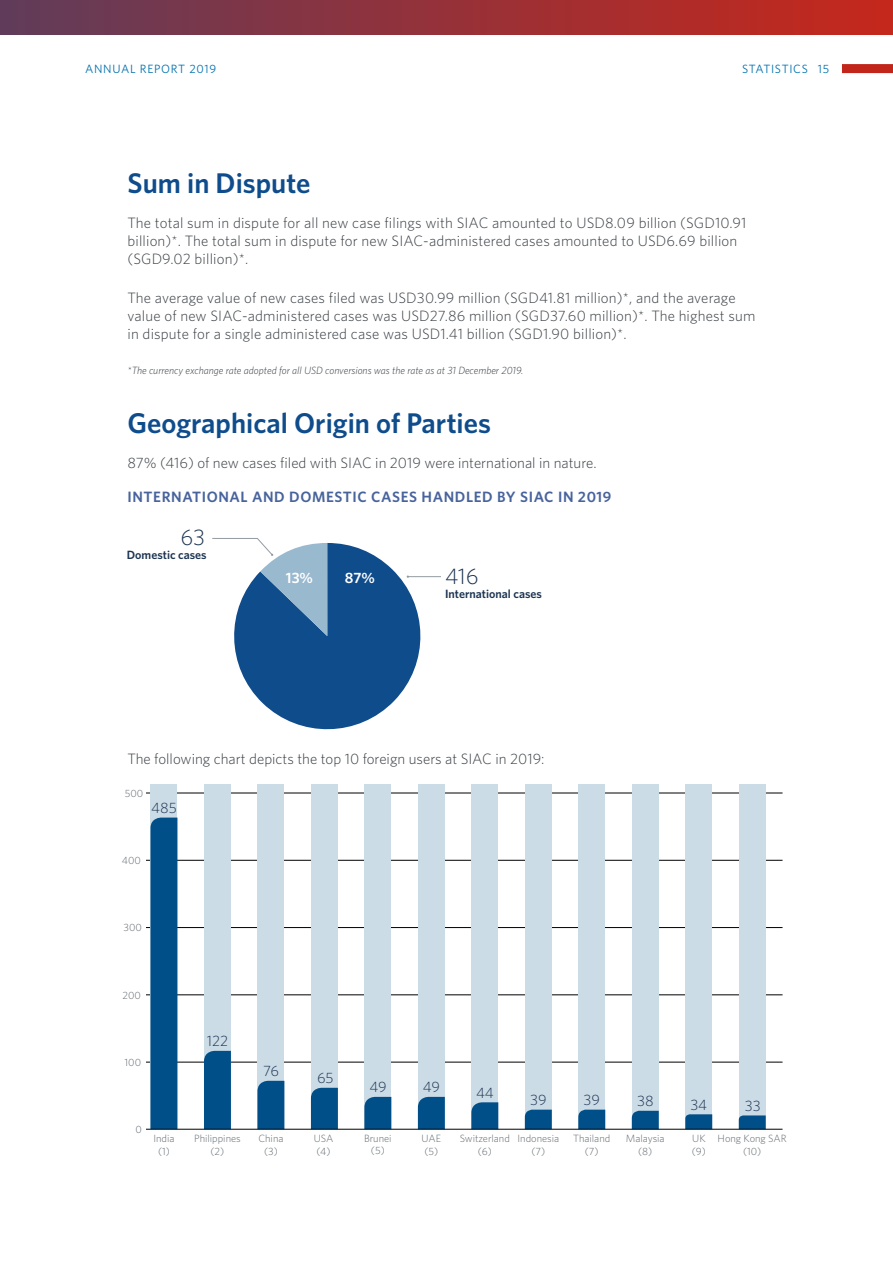
<style>
.page{position:relative;width:893px;height:1263px;background:#fff}
.page>*{position:absolute;margin:0;border:0;box-sizing:border-box;transform-origin:0 0}
.t1{font:600 28.5px "Whitney";color:#0e4c8c}
.t2{font:300 22.5px "Whitney";color:#1c3351}
.t3{font:300 15px/18px "Whitney";letter-spacing:.01em;color:#373d42}
.t4{font:600 15px "Whitney";letter-spacing:.04em;color:#48639c}
.t5{font:300 15px "Whitney";color:#1c3351}
.t6{font:600 15px "Whitney";color:#fff}
.t7{font:600 12px "Whitney";color:#1c3351}
.t8{font:12px "Whitney";letter-spacing:.06em;color:#0071af}
.t9{font:300 10.5px/12.6px "Whitney";color:#5f676c;text-align:center}
.t10{font:italic 300 10.5px "Whitney";color:#373d42}
</style>
<div class="page">
<hr style="left:146px;top:1062px;width:636px;height:1px;background:#000">
<hr style="left:146px;top:994px;width:636px;height:1px;background:#000">
<hr style="left:146px;top:927px;width:636px;height:1px;background:#000">
<hr style="left:146px;top:860px;width:636px;height:1px;background:#000">
<hr style="left:146px;top:793px;width:636px;height:1px;background:#000">
<div style="left:842px;top:64px;width:51px;height:9px;background:#c2261a"></div>
<div style="left:150px;top:784px;width:27px;height:345px;background:#ccdce7"></div>
<div style="left:204px;top:784px;width:27px;height:345px;background:#ccdce7"></div>
<div style="left:632px;top:784px;width:27px;height:345px;background:#ccdce7"></div>
<div style="left:204px;top:1051px;width:27px;height:78px;background:#004f88"></div>
<svg style="left:632px;top:1111px;width:27px;height:18px"></svg>
<div style="left:150px;top:817px;width:27px;height:312px;background:#004f88"></div>
<div style="left:364px;top:784px;width:27px;height:345px;background:#ccdce7"></div>
<div style="left:739px;top:784px;width:27px;height:345px;background:#ccdce7"></div>
<div style="left:257px;top:784px;width:27px;height:345px;background:#ccdce7"></div>
<svg style="left:739px;top:1115px;width:27px;height:14px"></svg>
<div style="left:311px;top:784px;width:27px;height:345px;background:#ccdce7"></div>
<svg style="left:257px;top:1081px;width:27px;height:48px"></svg>
<div style="left:685px;top:784px;width:27px;height:345px;background:#ccdce7"></div>
<div style="left:418px;top:784px;width:27px;height:345px;background:#ccdce7"></div>
<svg style="left:685px;top:1114px;width:27px;height:15px"></svg>
<div style="left:578px;top:784px;width:27px;height:345px;background:#ccdce7"></div>
<svg style="left:311px;top:1088px;width:27px;height:41px"></svg>
<div style="left:471px;top:784px;width:27px;height:345px;background:#ccdce7"></div>
<svg style="left:364px;top:1097px;width:27px;height:32px"></svg>
<svg style="left:578px;top:1110px;width:27px;height:19px"></svg>
<div style="left:525px;top:784px;width:27px;height:345px;background:#ccdce7"></div>
<svg style="left:525px;top:1110px;width:27px;height:19px"></svg>
<svg style="left:418px;top:1097px;width:27px;height:32px"></svg>
<svg style="left:471px;top:1102px;width:27px;height:27px"></svg>
<hr style="left:146px;top:1129px;width:636px;height:1px;background:#000">
<hr style="left:408px;top:576px;width:33px;height:1px;background:#949ca1">
<svg style="left:212px;top:538px;width:218px;height:192px"></svg>
<div style="left:0;top:0;width:893px;height:34px;background:linear-gradient(to right,#613c59,#c8271a)"></div>
<p class="t8" style="left:85px;top:61px;width:133px">ANNUAL REPORT 2019</p>
<p class="t8" style="left:742px;top:61px;width:89px">STATISTICS 15</p>
<h1 class="t1" style="left:128px;top:164px;width:184px">Sum in Dispute</h1>
<p class="t3" style="left:128px;top:213px;width:621px">The total sum in dispute for all new case filings with SIAC amounted to USD8.09 billion (SGD10.91 billion)*. The total sum in dispute for new SIAC-administered cases amounted to USD6.69 billion (SGD9.02 billion)*.</p>
<p class="t3" style="left:128px;top:289px;width:629px">The average value of new cases filed was USD30.99 million (SGD41.81 million)*, and the average value of new SIAC-administered cases was USD27.86 million (SGD37.60 million)*. The highest sum in dispute for a single administered case was USD1.41 billion (SGD1.90 billion)*.</p>
<p class="t10" style="left:128px;top:364px;width:397px">*The currency exchange rate adopted for all USD conversions was the rate as at 31 December 2019.</p>
<h1 class="t1" style="left:128px;top:404px;width:365px">Geographical Origin of Parties</h1>
<p class="t3" style="left:128px;top:453px;width:470px">87% (416) of new cases filed with SIAC in 2019 were international in nature.</p>
<p class="t4" style="left:128px;top:487px;width:485px">INTERNATIONAL AND DOMESTIC CASES HANDLED BY SIAC IN 2019</p>
<h2 class="t2" style="left:180px;top:524px;width:26px">63</h2>
<p class="t7" style="left:127px;top:547px;width:81px">Domestic cases</p>
<p class="t6" style="left:286px;top:567px;width:29px">13%</p>
<h2 class="t2" style="left:445px;top:563px;width:35px">416</h2>
<p class="t6" style="left:345px;top:567px;width:31px">87%</p>
<p class="t7" style="left:445px;top:586px;width:98px">International cases</p>
<p class="t3" style="left:128px;top:749px;width:418px">The following chart depicts the top 10 foreign users at SIAC in 2019:</p>
<p class="t9" style="left:125px;top:787px;width:20px">500</p>
<p class="t5" style="left:151px;top:799px;width:27px">485</p>
<p class="t9" style="left:122px;top:854px;width:21px">400</p>
<p class="t9" style="left:124px;top:921px;width:20px">300</p>
<p class="t9" style="left:122px;top:988px;width:20px">200</p>
<p class="t9" style="left:125px;top:1055px;width:18px">100</p>
<p class="t9" style="left:135px;top:1123px;width:8px">0</p>
<p class="t5" style="left:207px;top:1032px;width:23px">122</p>
<p class="t5" style="left:263px;top:1062px;width:18px">76</p>
<p class="t5" style="left:317px;top:1069px;width:18px">65</p>
<p class="t5" style="left:369px;top:1078px;width:19px">49</p>
<p class="t5" style="left:423px;top:1078px;width:19px">49</p>
<p class="t5" style="left:476px;top:1084px;width:19px">44</p>
<p class="t5" style="left:530px;top:1091px;width:18px">39</p>
<p class="t5" style="left:584px;top:1091px;width:18px">39</p>
<p class="t5" style="left:637px;top:1092px;width:18px">38</p>
<p class="t5" style="left:690px;top:1096px;width:18px">34</p>
<p class="t5" style="left:745px;top:1097px;width:17px">33</p>
<p class="t9" style="left:153px;top:1132px;width:23px">India (1)</p>
<p class="t9" style="left:194px;top:1132px;width:48px">Philippines (2)</p>
<p class="t9" style="left:258px;top:1132px;width:27px">China (3)</p>
<p class="t9" style="left:314px;top:1132px;width:21px;text-align:left">USA (4)</p>
<p class="t9" style="left:364px;top:1132px;width:29px">Brunei (5)</p>
<p class="t9" style="left:422px;top:1132px;width:21px;text-align:left">UAE (5)</p>
<p class="t9" style="left:460px;top:1132px;width:52px">Switzerland (6)</p>
<p class="t9" style="left:517px;top:1132px;width:43px">Indonesia (7)</p>
<p class="t9" style="left:573px;top:1132px;width:39px">Thailand (7)</p>
<p class="t9" style="left:626px;top:1132px;width:40px">Malaysia (8)</p>
<p class="t9" style="left:692px;top:1132px;width:16px;text-align:left">UK (9)</p>
<p class="t9" style="left:718px;top:1132px;width:71px">Hong Kong SAR (10)</p>
</div>
